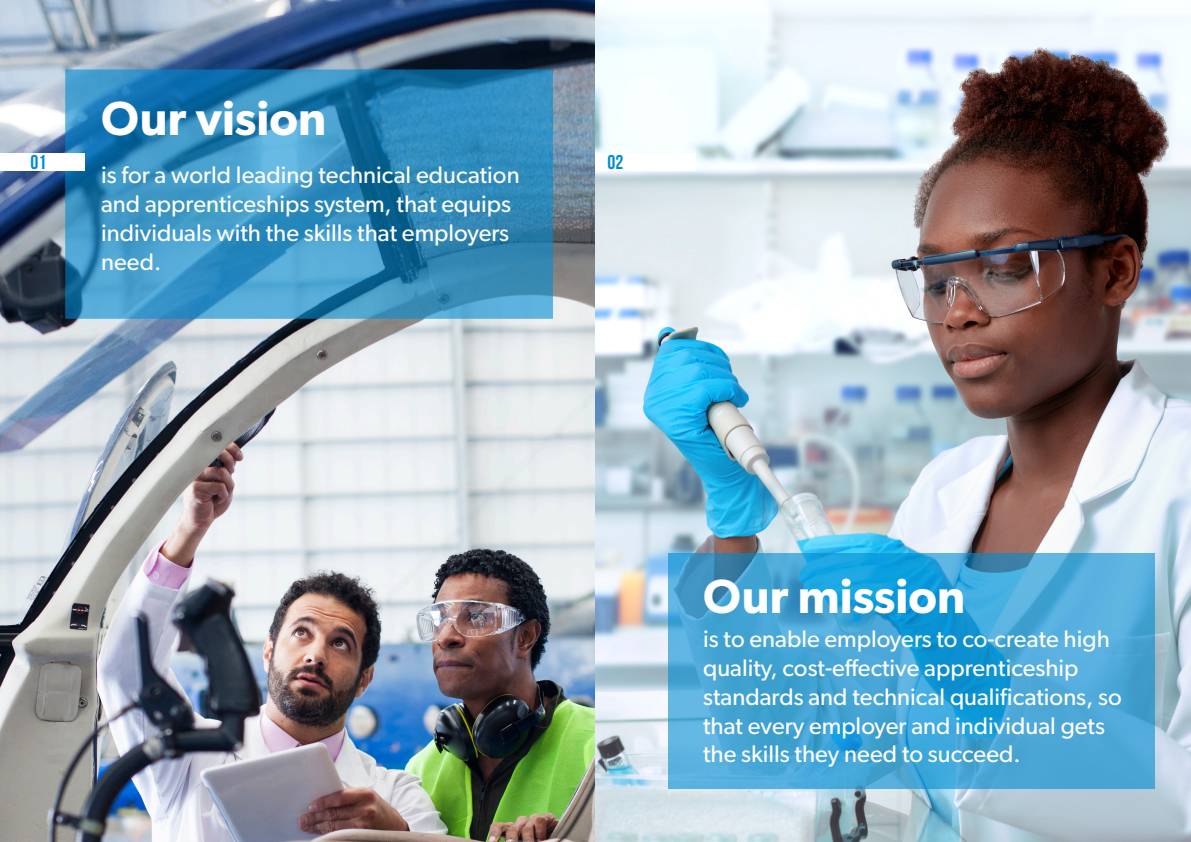
<style>
.page{position:relative;width:1191px;height:842px;background:#fff}
.page>*{position:absolute;margin:0;border:0;box-sizing:border-box;transform-origin:0 0}
._48_Header_white_Beb{font:600 48px "Gibson";color:#fff}
._48_Header_white_Beb-2{font:24px/28.8px "Gibson";color:#fff}
._20_Contents_black_B{font:20px "Bebas Neue";color:#008cd2}
</style>
<div class="page">
<img style="left:0;top:0;width:595px;height:842px">
<img style="left:595px;top:0;width:596px;height:842px">
<div style="left:595px;top:153px;width:100px;height:17px;background:#fff"></div>
<svg style="left:668px;top:553px;width:487px;height:236px;background:#40a4d6"></svg>
<svg style="left:65px;top:69px;width:488px;height:250px;background:#338cbc"></svg>
<div style="left:0;top:153px;width:85px;height:17px;background:#fff"></div>
<p class="_20_Contents_black_B" style="left:30px;top:151px;width:17px">01</p>
<p class="_48_Header_white_Beb" style="left:101px;top:90px;width:227px">Our vision</p>
<p class="_48_Header_white_Beb-2" style="left:101px;top:160px;width:420px">is for a world leading technical education and apprenticeships system, that equips individuals with the skills that employers need.</p>
<p class="_20_Contents_black_B" style="left:607px;top:151px;width:17px">02</p>
<p class="_48_Header_white_Beb" style="left:703px;top:567px;width:264px">Our mission</p>
<p class="_48_Header_white_Beb-2" style="left:703px;top:624px;width:420px">is to enable employers to co-create high quality, cost-effective apprenticeship standards and technical qualifications, so that every employer and individual gets the skills they need to succeed.</p>
</div>
